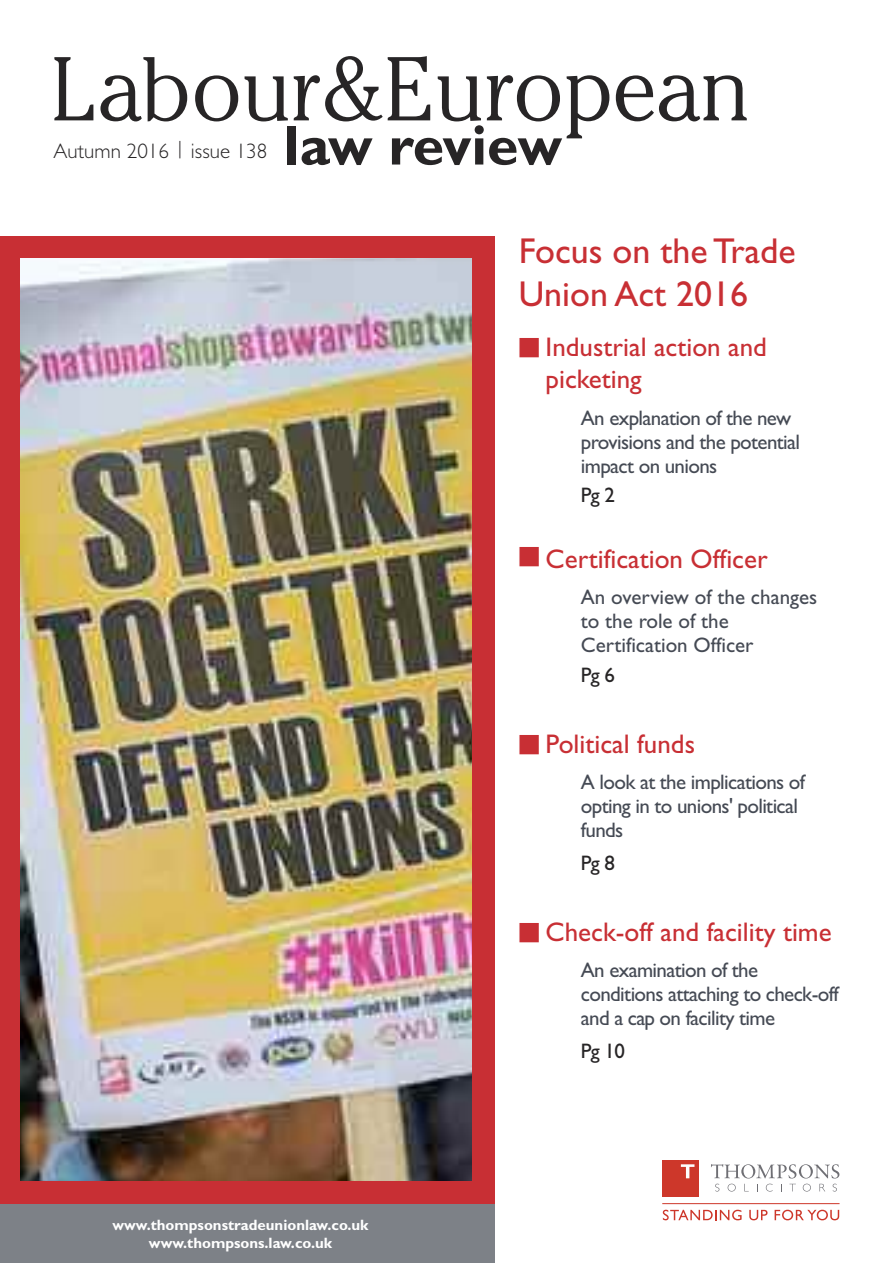
<style>
.page{position:relative;width:893px;height:1263px;background:#fff}
.page>*{position:absolute;margin:0;border:0;box-sizing:border-box;transform-origin:0 0}
.t1{font:300 89.55px "Cheltenham IT Cby BT";color:#272526}
.t2{font:700 56.7px "Gill Sans";letter-spacing:-.015em;color:#272526}
.t3{font:36px/43.2px "Gill Sans";color:#c82f34}
.t4{font:27px/32.4px "Gill Sans";color:#c82f34}
.t5{font:21px/24px "Gill Sans";letter-spacing:-.03em;color:#454a54}
.t6{font:21px/24px "Gill Sans";color:#454a54}
.t7{font:300 21px "M Gill Sans";color:#272526}
.t8{font:21px "Gill Sans";letter-spacing:-.03em;color:#272526}
.t9{font:700 15px/18px "Gill Sans";color:#fff;text-align:center}
</style>
<div class="page">
<svg style="left:711px;top:1164px;width:128px;height:14px"></svg>
<svg style="left:715px;top:1184px;width:4px;height:7px"></svg>
<svg style="left:728px;top:1184px;width:8px;height:7px"></svg>
<svg style="left:766px;top:1184px;width:7px;height:7px"></svg>
<svg style="left:789px;top:1184px;width:7px;height:7px"></svg>
<svg style="left:803px;top:1184px;width:8px;height:7px"></svg>
<svg style="left:819px;top:1184px;width:6px;height:7px"></svg>
<svg style="left:833px;top:1184px;width:4px;height:7px"></svg>
<div style="left:662px;top:1160px;width:37px;height:36px;background:#cd372a"></div>
<svg style="left:681px;top:1164px;width:13px;height:14px"></svg>
<hr style="left:662px;top:1203px;width:177px;height:1px;background:#cd372a">
<svg style="left:663px;top:1210px;width:79px;height:10px"></svg>
<svg style="left:749px;top:1210px;width:18px;height:10px"></svg>
<svg style="left:775px;top:1210px;width:64px;height:10px"></svg>
<div style="left:0;top:237px;width:495px;height:1026px;background:#c82f34"></div>
<img style="left:21px;top:258px;width:451px;height:922px">
<div style="left:0;top:1204px;width:495px;height:59px;background:#7d8187"></div>
<h1 class="t1" style="left:50px;top:57px;width:701px">Labour&amp;European</h1>
<p class="t7" style="left:54px;top:143px;width:215px">Autumn 2016 | issue 138</p>
<h2 class="t2" style="left:284px;top:111px;width:279px">law review</h2>
<h3 class="t3" style="left:519px;top:232px;width:278px">Focus on the Trade<br>Union Act 2016</h3>
<p class="t4" style="left:546px;top:333px;width:223px;text-indent:-27px">■ Industrial action and picketing</p>
<p class="t5" style="left:581px;top:406px;width:221px">An explanation of the new provisions and the potential impact on unions</p>
<p class="t8" style="left:581px;top:487px;width:36px">Pg 2</p>
<p class="t4" style="left:519px;top:545px;width:250px">■ Certification Officer</p>
<p class="t6" style="left:581px;top:587px;width:238px">An overview of the changes to the role of the<br>Certification Officer</p>
<p class="t8" style="left:581px;top:667px;width:36px">Pg 6</p>
<p class="t4" style="left:519px;top:730px;width:178px">■ Political funds</p>
<p class="t5" style="left:581px;top:770px;width:226px">A look at the implications of opting in to unions' political funds</p>
<p class="t8" style="left:581px;top:855px;width:36px">Pg 8</p>
<p class="t9" style="left:112px;top:1216px;width:258px">www.thompsonstradeunionlaw.co.uk www.thompsons.law.co.uk</p>
<p class="t4" style="left:519px;top:918px;width:314px">■ Check-off and facility time</p>
<p class="t5" style="left:581px;top:958px;width:259px">An examination of the conditions attaching to check-off and a cap on facility time</p>
<p class="t8" style="left:581px;top:1043px;width:45px">Pg 10</p>
</div>
